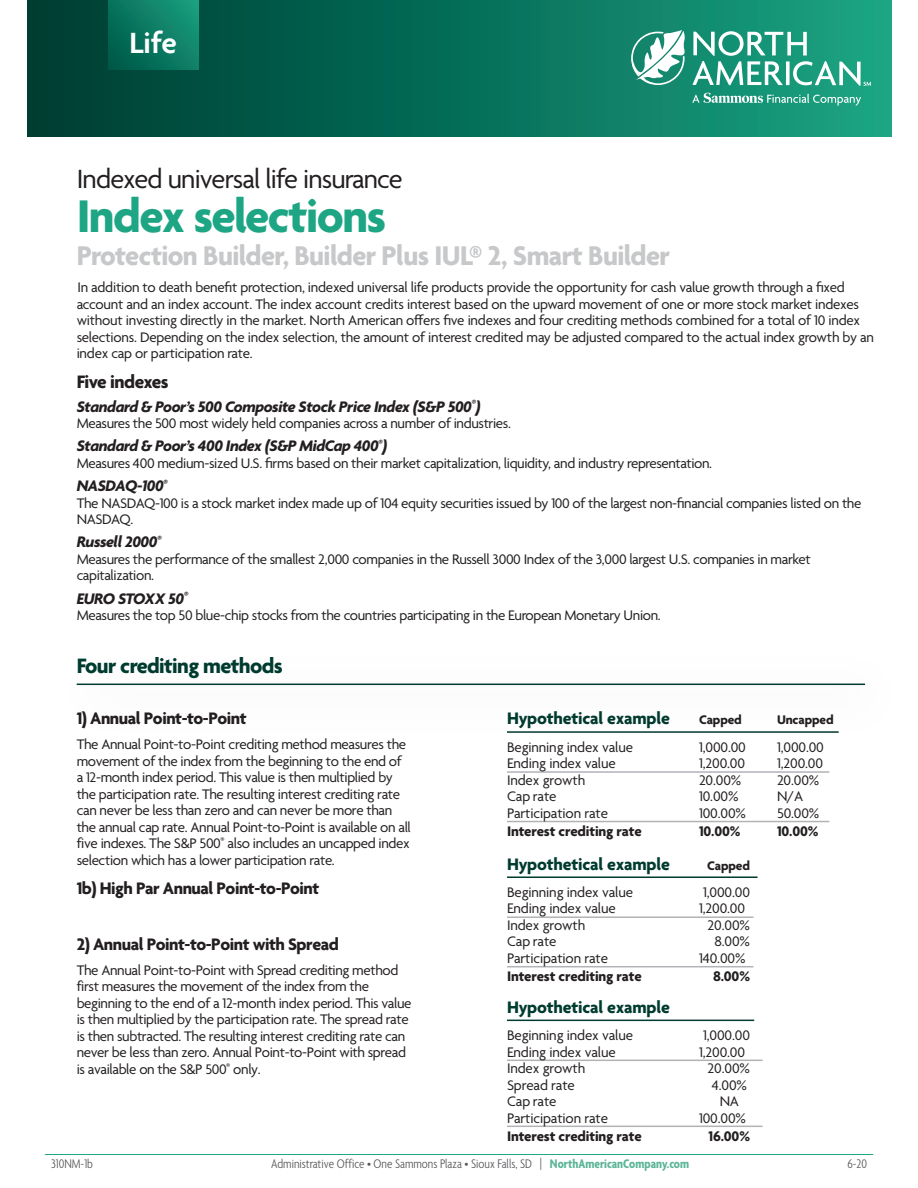
<style>
.page{position:relative;width:918px;height:1188px;background:#fff}
.page>*{position:absolute;margin:0;border:0;box-sizing:border-box;transform-origin:0 0}
.t1{font:700 49.5px "Agenda";letter-spacing:-.03em;color:#1ea684}
.t2{font:600 31.65px "Agenda";color:#fff}
.t3{font:700 29.25px "Agenda";letter-spacing:-.02em;color:#c7c8ca}
.t4{font:28.5px "Agenda";letter-spacing:-.03em;color:#231f20}
.t5{font:700 22.5px "Agenda";letter-spacing:-.025em;color:#003b2f}
.t6{font:700 19.5px "Agenda";letter-spacing:-.025em;color:#231f20}
.t7{font:700 18px "Agenda";letter-spacing:-.025em;color:#231f20}
.t8{font:700 18px "Agenda";letter-spacing:-.01em;color:#003b2f}
.t9{font:italic 700 16.5px "Agenda";letter-spacing:-.025em;color:#231f20}
.t10{font:15px/16.5px "Agenda";letter-spacing:-.025em;color:#231f20}
.t11{font:700 15px "Agenda";letter-spacing:-.01em;color:#231f20}
.t12{font:300 condensed 13.5px "Agenda";color:#57585a}
.t13{font:700 13.5px "Agenda";letter-spacing:-.01em;color:#231f20}
.s1{font-weight:700;color:#5cb598}
</style>
<div class="page">
<div style="left:28px;top:0;width:864px;height:137px;background:linear-gradient(to right,#003b30,#19a483)"></div>
<svg style="left:108px;top:0;width:90px;height:69px;background:#0b7a62"></svg>
<svg style="left:631px;top:30px;width:55px;height:55px"></svg>
<svg style="left:692px;top:93px;width:169px;height:13px;background:#4bae97"></svg>
<svg style="left:692px;top:31px;width:179px;height:55px"></svg>
<hr style="left:45px;top:1154px;width:828px;height:1px;background:#1ea684">
<hr style="left:507px;top:771px;width:322px;height:2px;background:#b2b3b7">
<hr style="left:507px;top:821px;width:322px;height:1px;background:#b2b3b7">
<hr style="left:507px;top:916px;width:246px;height:2px;background:#b2b3b7">
<hr style="left:507px;top:966px;width:246px;height:1px;background:#b2b3b7">
<hr style="left:507px;top:876px;width:251px;height:2px;background:#003b2f">
<hr style="left:507px;top:1060px;width:256px;height:1px;background:#b2b3b7">
<hr style="left:507px;top:1126px;width:256px;height:1px;background:#b2b3b7">
<hr style="left:507px;top:1020px;width:247px;height:1px;background:#003b2f">
<hr style="left:77px;top:684px;width:788px;height:1px;background:#003b2f">
<h2 class="t2" style="left:129px;top:26px;width:49px">Life</h2>
<p class="t4" style="left:77px;top:164px;width:328px">Indexed universal life insurance</p>
<p class="t1" style="left:77px;top:189px;width:311px">Index selections</p>
<p class="t3" style="left:77px;top:240px;width:595px">Protection Builder, Builder Plus IUL® 2, Smart Builder</p>
<p class="t10" style="left:77px;top:280px;width:799px">In addition to death benefit protection, indexed universal life products provide the opportunity for cash value growth through a fixed account and an index account. The index account credits interest based on the upward movement of one or more stock market indexes without investing directly in the market. North American offers five indexes and four crediting methods combined for a total of 10 index selections. Depending on the index selection, the amount of interest credited may be adjusted compared to the actual index growth by an index cap or participation rate.</p>
<p class="t6" style="left:77px;top:372px;width:93px">Five indexes</p>
<p class="t9" style="left:77px;top:398px;width:405px">Standard &amp; Poor’s 500 Composite Stock Price Index (S&amp;P 500<sup>®</sup>)</p>
<p class="t10" style="left:77px;top:416px;width:436px">Measures the 500 most widely held companies across a number of industries.</p>
<p class="t9" style="left:77px;top:437px;width:312px">Standard &amp; Poor’s 400 Index (S&amp;P MidCap 400<sup>®</sup>)</p>
<p class="t10" style="left:77px;top:456px;width:637px">Measures 400 medium-sized U.S. firms based on their market capitalization, liquidity, and industry representation.</p>
<p class="t9" style="left:77px;top:477px;width:93px">NASDAQ-100<sup>®</sup></p>
<p class="t10" style="left:77px;top:496px;width:786px">The NASDAQ-100 is a stock market index made up of 104 equity securities issued by 100 of the largest non-financial companies listed on the<br>NASDAQ.</p>
<p class="t9" style="left:77px;top:533px;width:86px">Russell 2000<sup>®</sup></p>
<p class="t10" style="left:77px;top:552px;width:736px">Measures the performance of the smallest 2,000 companies in the Russell 3000 Index of the 3,000 largest U.S. companies in market capitalization.</p>
<p class="t9" style="left:77px;top:590px;width:113px">EURO STOXX 50<sup>®</sup></p>
<p class="t10" style="left:77px;top:608px;width:586px">Measures the top 50 blue-chip stocks from the countries participating in the European Monetary Union.</p>
<p class="t5" style="left:77px;top:654px;width:208px">Four crediting methods</p>
<p class="t7" style="left:77px;top:709px;width:171px">1) Annual Point-to-Point</p>
<p class="t10" style="left:77px;top:737px;width:336px">The Annual Point-to-Point crediting method measures the movement of the index from the beginning to the end of a 12-month index period. This value is then multiplied by the participation rate. The resulting interest crediting rate can never be less than zero and can never be more than the annual cap rate. Annual Point-to-Point is available on all five indexes. The S&amp;P 500<sup>®</sup> also includes an uncapped index selection which has a lower participation rate.</p>
<p class="t7" style="left:77px;top:879px;width:244px">1b) High Par Annual Point-to-Point</p>
<p class="t7" style="left:77px;top:934px;width:264px">2) Annual Point-to-Point with Spread</p>
<p class="t10" style="left:77px;top:963px;width:336px">The Annual Point-to-Point with Spread crediting method first measures the movement of the index from the beginning to the end of a 12-month index period. This value is then multiplied by the participation rate. The spread rate is then subtracted. The resulting interest crediting rate can never be less than zero. Annual Point-to-Point with spread is available on the S&amp;P 500<sup>®</sup> only.</p>
<p class="t8" style="left:507px;top:709px;width:164px">Hypothetical example</p>
<p class="t13" style="left:699px;top:713px;width:44px">Capped</p>
<p class="t13" style="left:777px;top:713px;width:58px">Uncapped</p>
<p class="t10" style="left:507px;top:740px;width:128px">Beginning index value</p>
<p class="t10" style="left:699px;top:740px;width:48px">1,000.00</p>
<p class="t10" style="left:777px;top:740px;width:48px">1,000.00</p>
<p class="t10" style="left:507px;top:756px;width:110px">Ending index value</p>
<p class="t10" style="left:699px;top:756px;width:48px">1,200.00</p>
<p class="t10" style="left:777px;top:756px;width:48px">1,200.00</p>
<p class="t10" style="left:507px;top:773px;width:80px">Index growth</p>
<p class="t10" style="left:699px;top:773px;width:44px">20.00%</p>
<p class="t10" style="left:777px;top:773px;width:44px">20.00%</p>
<p class="t10" style="left:507px;top:789px;width:51px">Cap rate</p>
<p class="t10" style="left:699px;top:789px;width:41px">10.00%</p>
<p class="t10" style="left:777px;top:789px;width:28px">N/A</p>
<p class="t10" style="left:507px;top:806px;width:103px">Participation rate</p>
<p class="t10" style="left:699px;top:806px;width:48px">100.00%</p>
<p class="t10" style="left:777px;top:806px;width:44px">50.00%</p>
<p class="t11" style="left:507px;top:823px;width:136px">Interest crediting rate</p>
<p class="t11" style="left:699px;top:823px;width:43px">10.00%</p>
<p class="t11" style="left:777px;top:823px;width:43px">10.00%</p>
<p class="t8" style="left:507px;top:854px;width:164px">Hypothetical example</p>
<p class="t13" style="left:707px;top:858px;width:44px">Capped</p>
<p class="t10" style="left:507px;top:885px;width:128px">Beginning index value</p>
<p class="t10" style="left:703px;top:885px;width:48px">1,000.00</p>
<p class="t10" style="left:507px;top:901px;width:110px">Ending index value</p>
<p class="t10" style="left:699px;top:901px;width:48px">1,200.00</p>
<p class="t10" style="left:507px;top:918px;width:80px">Index growth</p>
<p class="t10" style="left:708px;top:918px;width:44px">20.00%</p>
<p class="t10" style="left:507px;top:934px;width:51px">Cap rate</p>
<p class="t10" style="left:714px;top:934px;width:37px">8.00%</p>
<p class="t10" style="left:507px;top:951px;width:103px">Participation rate</p>
<p class="t10" style="left:699px;top:951px;width:48px">140.00%</p>
<p class="t11" style="left:507px;top:968px;width:136px">Interest crediting rate</p>
<p class="t11" style="left:713px;top:968px;width:38px">8.00%</p>
<p class="t8" style="left:507px;top:997px;width:164px">Hypothetical example</p>
<p class="t10" style="left:507px;top:1028px;width:128px">Beginning index value</p>
<p class="t10" style="left:703px;top:1028px;width:48px">1,000.00</p>
<p class="t10" style="left:507px;top:1044px;width:110px">Ending index value</p>
<p class="t10" style="left:699px;top:1044px;width:48px">1,200.00</p>
<p class="t10" style="left:507px;top:1061px;width:80px">Index growth</p>
<p class="t10" style="left:708px;top:1061px;width:44px">20.00%</p>
<p class="t10" style="left:507px;top:1077px;width:69px">Spread rate</p>
<p class="t10" style="left:712px;top:1077px;width:37px">4.00%</p>
<p class="t10" style="left:507px;top:1094px;width:51px">Cap rate</p>
<p class="t10" style="left:720px;top:1094px;width:21px">NA</p>
<p class="t10" style="left:507px;top:1110px;width:103px">Participation rate</p>
<p class="t10" style="left:699px;top:1110px;width:48px">100.00%</p>
<p class="t11" style="left:507px;top:1128px;width:136px">Interest crediting rate</p>
<p class="t11" style="left:709px;top:1128px;width:43px">16.00%</p>
<p class="t12" style="left:51px;top:1157px;width:43px">310NM-1b</p>
<p class="t12" style="left:271px;top:1157px;width:420px">Administrative Office • One Sammons Plaza • Sioux Falls, SD | <span class="s1">NorthAmericanCompany.com</span></p>
<p class="t12" style="left:847px;top:1157px;width:21px">6-20</p>
</div>
